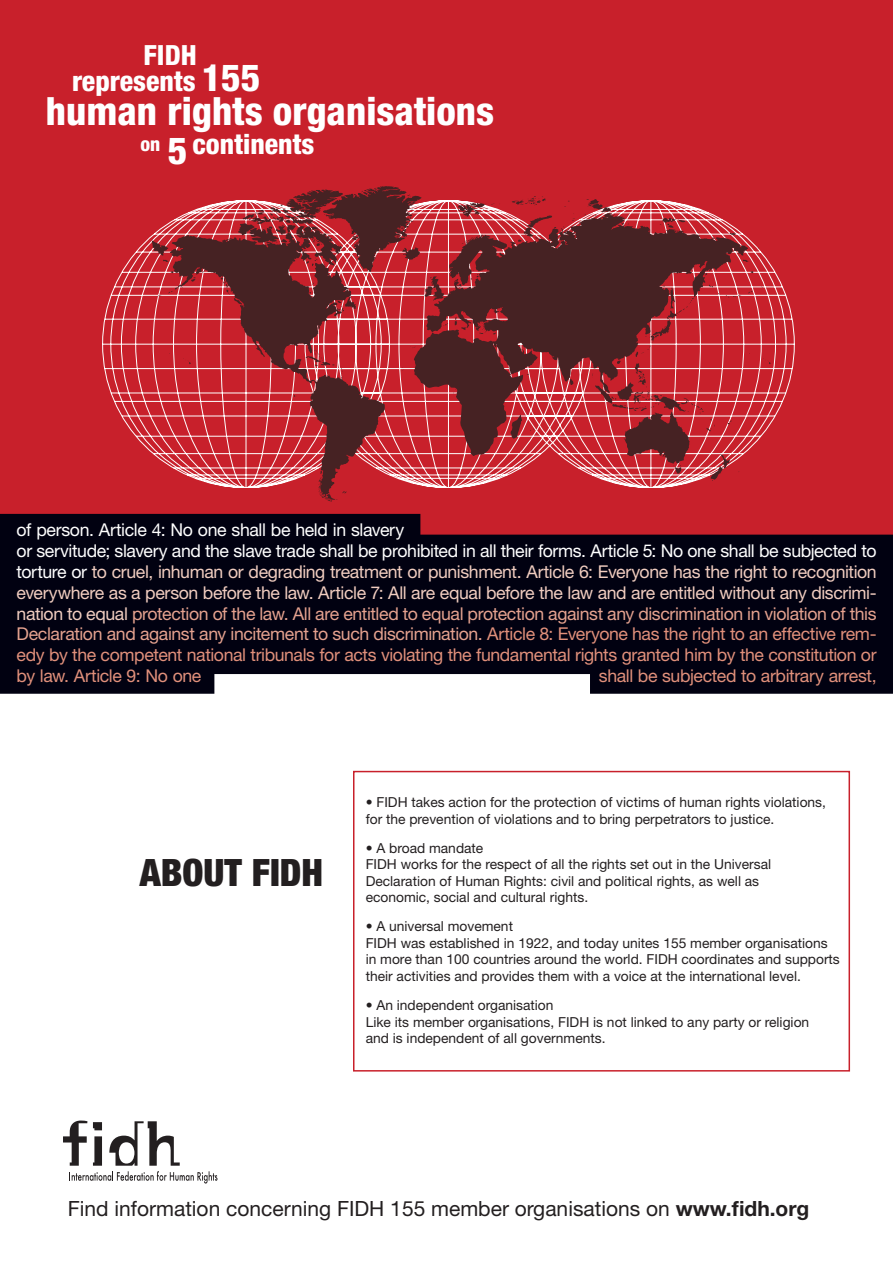
<style>
.page{position:relative;width:893px;height:1263px;background:#fff}
.page>*{position:absolute;margin:0;border:0;box-sizing:border-box;transform-origin:0 0}
.t1{font:800 condensed 39px "Helvetica Neue LT Std";color:#fff}
.t2{font:900 condensed 37.8px "Helvetica Neue LT Std";color:#231f20}
.t3{font:800 condensed 27.9px "Helvetica Neue LT Std";color:#fff}
.t4{font:21px "Helvetica Neue LT Std";color:#231f20}
.t5{font:800 condensed 19.5px "Helvetica Neue LT Std";color:#fff}
.t6{font:17.7px/20.9px "Helvetica Neue LT Std";letter-spacing:-.025em;color:#f1cdc0}
.t7{font:17.7px "Helvetica Neue LT Std";letter-spacing:-.02em;color:#e1907b}
.t8{font:13.8px/16.5px "Helvetica Neue LT Std";color:#231f20}
.s1{font-size:37.5px}
.s2{color:#fff}
.s3{color:#e5a28f}
.s4{color:#e1907b}
.s5{font-weight:700}
</style>
<div class="page">
<div style="left:0;top:0;width:893px;height:580px;background:#c8202b"></div>
<svg style="left:63px;top:1120px;width:154px;height:63px"></svg>
<svg style="left:0;top:514px;width:893px;height:180px;background:#190e1d"></svg>
<svg style="left:102px;top:235px;width:693px;height:218px"></svg>
<svg style="left:152px;top:186px;width:619px;height:316px"></svg>
<div style="left:353px;top:771px;width:497px;height:300px;border:2px solid #c8202b"></div>
<h3 class="t3" style="left:144px;top:38px;width:55px">FIDH</h3>
<h1 class="t1" style="left:46px;top:87px;width:450px">human rights organisations</h1>
<p class="t5" style="left:140px;top:132px;width:21px">on</p>
<h3 class="t3" style="left:72px;top:63px;width:190px">represents <span class="s1">155</span></h3>
<h3 class="t3" style="left:168px;top:127px;width:148px"><span class="s1">5</span> continents</h3>
<p class="t6" style="left:17px;top:519px;width:862px"><span class="s2">of person. Article 4: No one shall be held in slavery<br>or servitude; slavery and the slave trade shall be prohibited in all their forms. Article 5: No one shall be subjected to torture or</span> to cruel, inhuman or degrading treatment or punishment. Article 6: Everyone has the right to recognition everywhere as a person before the law. Article 7: All are equal before the law and are entitled without any discrimi&shy;nation to equal <span class="s3">protection of the law. All are entitled to equal protection against any discrimination in violation of this Declaration and against any incitement to such discrimination.</span> <span class="s4">Article 8: Everyone has the right to an effective rem&shy;edy by the competent national tribunals for acts violating the fundamental rights granted him by the constitution or by law. Article 9: No one</span></p>
<p class="t7" style="left:599px;top:665px;width:279px">shall be subjected to arbitrary arrest,</p>
<h2 class="t2" style="left:140px;top:849px;width:185px">About FIDH</h2>
<p class="t8" style="left:366px;top:794px;width:462px">• FIDH takes action for the protection of victims of human rights violations, for the prevention of violations and to bring perpetrators to justice.</p>
<p class="t8" style="left:366px;top:839px;width:407px">• A broad mandate<br>FIDH works for the respect of all the rights set out in the Universal Declaration of Human Rights: civil and political rights, as well as economic, social and cultural rights.</p>
<p class="t8" style="left:366px;top:918px;width:476px">• A universal movement<br>FIDH was established in 1922, and today unites 155 member organisations in more than 100 countries around the world. FIDH coordinates and supports their activities and provides them with a voice at the international level.</p>
<p class="t8" style="left:366px;top:996px;width:445px">• An independent organisation<br>Like its member organisations, FIDH is not linked to any party or religion and is independent of all governments.</p>
<p class="t4" style="left:68px;top:1196px;width:743px">Find information concerning FIDH 155 member organisations on <span class="s5">www.fidh.org</span></p>
</div>
